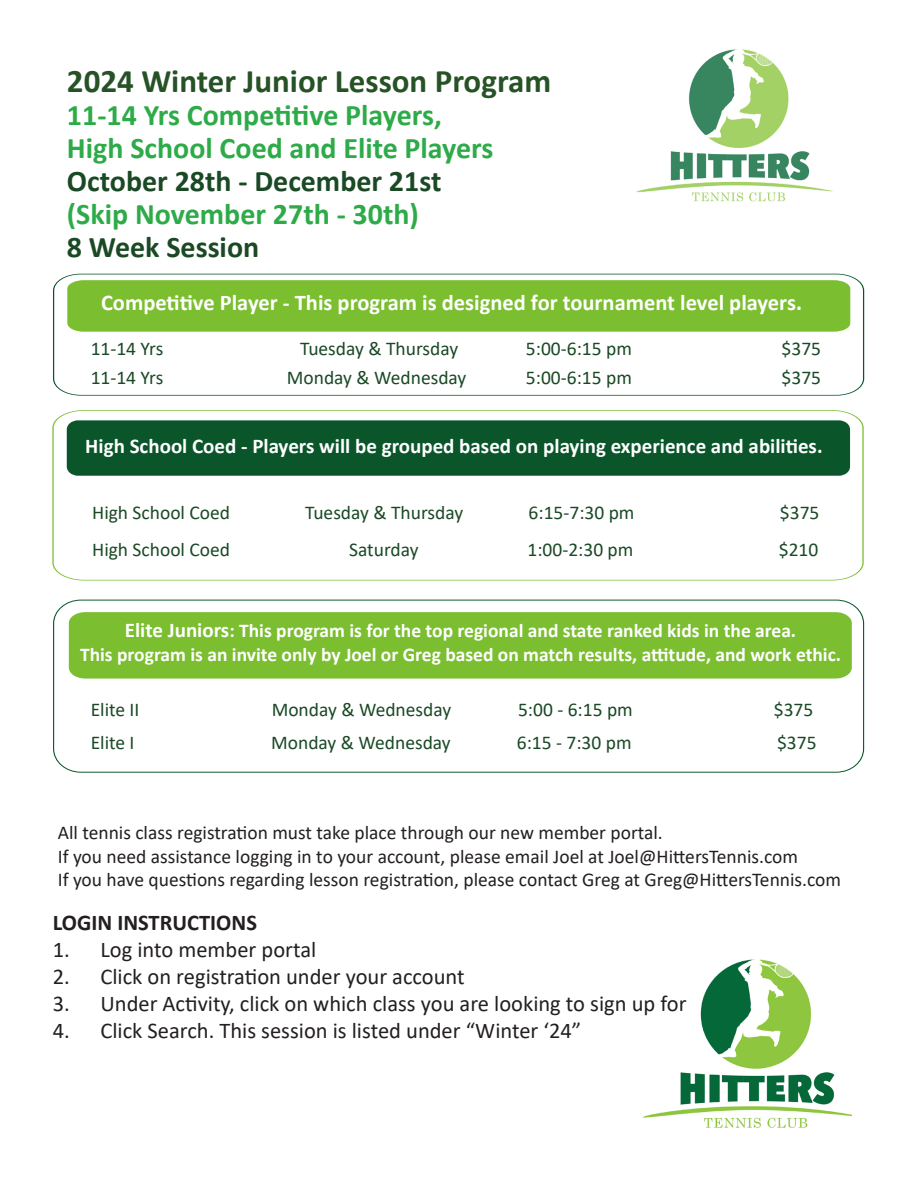
<style>
.page{position:relative;width:918px;height:1188px;background:#fff}
.page>*{position:absolute;margin:0;border:0;box-sizing:border-box;transform-origin:0 0}
.t1{font:700 33px "Calibri";color:#265226}
.t2{font:700 30px "Calibri";color:#2eab49}
.t3{font:700 30px "Calibri";color:#1a4925}
.t4{font:700 30px "Calibri";color:#1a4924}
.t5{font:22.5px "Calibri";color:#231f20}
.t6{font:700 22.5px "Calibri";color:#fff}
.t7{font:700 22.5px "Calibri";color:#231f20}
.t8{font:700 21px "Calibri";color:#fff}
.t9{font:19.5px "Calibri";color:#1a4925}
.t10{font:19.5px "Calibri";color:#231f20}
.t11{font:700 19.5px "Calibri";color:#fff}
.s1{font-size:21px}
</style>
<div class="page">
<img style="left:642px;top:959px;width:209px;height:169px">
<img style="left:636px;top:49px;width:197px;height:153px">
<svg style="left:53px;top:273px;width:812px;height:123px"></svg>
<div style="left:67px;top:280px;width:783px;height:52px;background:#7bbe30"></div>
<svg style="left:52px;top:410px;width:812px;height:171px"></svg>
<div style="left:67px;top:420px;width:783px;height:56px;background:#0a562a"></div>
<svg style="left:53px;top:599px;width:812px;height:174px"></svg>
<div style="left:69px;top:612px;width:783px;height:67px;background:#7bbe30"></div>
<p class="t1" style="left:67px;top:58px;width:486px">2024 Winter Junior Lesson Program</p>
<p class="t2" style="left:67px;top:94px;width:376px">11-14 Yrs Competitive Players,</p>
<p class="t2" style="left:67px;top:127px;width:428px">High School Coed and Elite Players</p>
<p class="t3" style="left:67px;top:160px;width:376px">October 28th - December 21st</p>
<p class="t2" style="left:67px;top:193px;width:353px">(Skip November 27th - 30th)</p>
<p class="t4" style="left:67px;top:226px;width:194px">8 Week Session</p>
<p class="t6" style="left:101px;top:287px;width:702px">Competitive Player - This program is designed for tournament level players.</p>
<p class="t9" style="left:91px;top:335px;width:74px">11-14 Yrs</p>
<p class="t9" style="left:300px;top:335px;width:160px">Tuesday &amp; Thursday</p>
<p class="t9" style="left:526px;top:335px;width:107px">5:00-6:15 pm</p>
<p class="t9" style="left:782px;top:335px;width:41px">$375</p>
<p class="t9" style="left:91px;top:364px;width:74px">11-14 Yrs</p>
<p class="t9" style="left:287px;top:364px;width:181px">Monday &amp; Wednesday</p>
<p class="t9" style="left:526px;top:364px;width:107px">5:00-6:15 pm</p>
<p class="t9" style="left:782px;top:364px;width:41px">$375</p>
<p class="t8" style="left:85px;top:431px;width:739px">High School Coed - Players will be grouped based on playing experience and abilities.</p>
<p class="t9" style="left:92px;top:499px;width:139px">High School Coed</p>
<p class="t9" style="left:305px;top:499px;width:160px">Tuesday &amp; Thursday</p>
<p class="t9" style="left:529px;top:499px;width:107px">6:15-7:30 pm</p>
<p class="t9" style="left:780px;top:499px;width:41px">$375</p>
<p class="t9" style="left:92px;top:536px;width:139px">High School Coed</p>
<p class="t9" style="left:349px;top:536px;width:71px">Saturday</p>
<p class="t9" style="left:527px;top:536px;width:107px">1:00-2:30 pm</p>
<p class="t9" style="left:779px;top:536px;width:41px">$210</p>
<p class="t11" style="left:125px;top:617px;width:673px"><span class="s1">Elite Juniors</span>: This program is for the top regional and state ranked kids in the area.</p>
<p class="t11" style="left:80px;top:640px;width:763px">This program is an invite only by Joel or Greg based on match results, attitude, and work ethic.</p>
<p class="t9" style="left:91px;top:696px;width:50px">Elite II</p>
<p class="t9" style="left:272px;top:696px;width:181px">Monday &amp; Wednesday</p>
<p class="t9" style="left:518px;top:696px;width:116px">5:00 - 6:15 pm</p>
<p class="t9" style="left:774px;top:696px;width:41px">$375</p>
<p class="t9" style="left:91px;top:729px;width:45px">Elite I</p>
<p class="t9" style="left:271px;top:729px;width:181px">Monday &amp; Wednesday</p>
<p class="t9" style="left:517px;top:729px;width:116px">6:15 - 7:30 pm</p>
<p class="t9" style="left:777px;top:729px;width:41px">$375</p>
<p class="t10" style="left:58px;top:819px;width:607px">All tennis class registration must take place through our new member portal.</p>
<p class="t10" style="left:58px;top:843px;width:742px">If you need assistance logging in to your account, please email Joel at Joel@HittersTennis.com</p>
<p class="t10" style="left:58px;top:866px;width:785px">If you have questions regarding lesson registration, please contact Greg at Greg@HittersTennis.com</p>
<p class="t7" style="left:53px;top:906px;width:206px">LOGIN INSTRUCTIONS</p>
<p class="t5" style="left:53px;top:933px;width:265px">1. Log into member portal</p>
<p class="t5" style="left:53px;top:960px;width:413px">2. Click on registration under your account</p>
<p class="t5" style="left:53px;top:987px;width:635px">3. Under Activity, click on which class you are looking to sign up for</p>
<p class="t5" style="left:53px;top:1014px;width:530px">4. Click Search. This session is listed under “Winter ‘24”</p>
</div>
